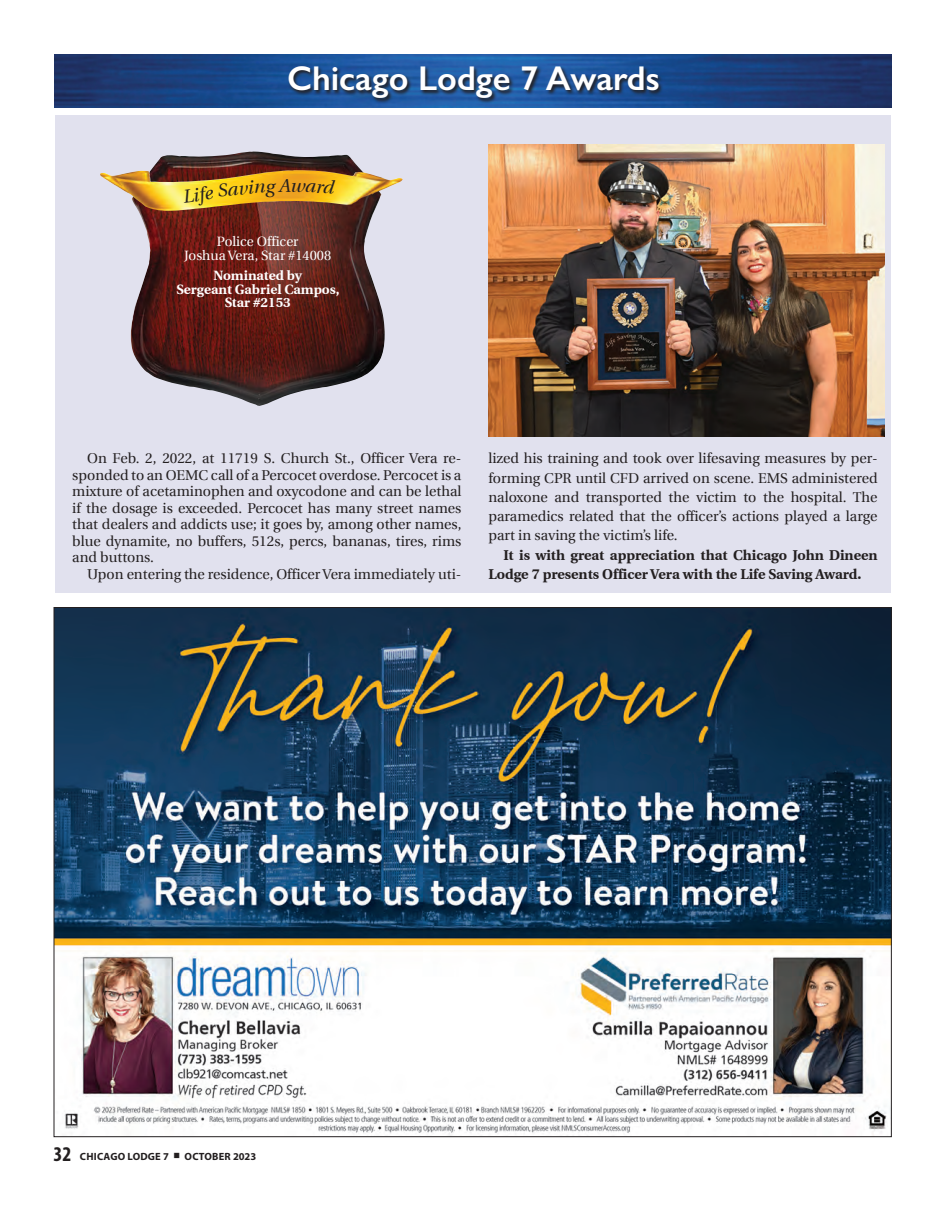
<style>
.page{position:relative;width:945px;height:1215px;background:#fff}
.page>*{position:absolute;margin:0;border:0;box-sizing:border-box;transform-origin:0 0}
.t1{font:600 34.5px "Gill Sans";color:#fff}
.t2{font:14.25px/16.5px "Utopia";color:#231f20;text-align:justify}
.t3{font:700 14.25px/19.4px "Utopia";color:#231f20}
.t4{font:700 13.5px/13.5px "Utopia";color:#fff;text-align:center}
.t5{font:13.5px/13.5px "Utopia";color:#fff;text-align:center}
.t6{font:700 10.5px "Myriad Pro";letter-spacing:.02em;color:#231f20}
.s1{font-stretch:condensed;font-size:21px}
.s2{font-family:"Minion Pro";font-weight:400;font-size:18px}
</style>
<div class="page">
<img style="left:56px;top:609px;width:834px;height:526px">
<img style="left:55px;top:54px;width:837px;height:54px">
<svg style="left:288px;top:65px;width:376px;height:38px;background:#204c85"></svg>
<div style="left:55px;top:115px;width:836px;height:477px;background:#e1e1ee"></div>
<img style="left:131px;top:151px;width:254px;height:255px">
<img style="left:100px;top:170px;width:303px;height:41px">
<img style="left:488px;top:144px;width:396px;height:292px">
<svg style="left:182px;top:179px;width:153px;height:27px;background:#e9b422"></svg>
<h1 class="t1" style="left:287px;top:57px;width:374px">Chicago Lodge 7 Awards</h1>
<p class="t5" style="left:184px;top:235px;width:148px">Police Officer<br>Joshua Vera, Star #14008</p>
<p class="t4" style="left:176px;top:269px;width:165px">Nominated by<br>Sergeant Gabriel Campos,<br>Star #2153</p>
<p class="t2" style="left:72px;top:450px;width:391px;text-indent:15px">On Feb. 2, 2022, at 11719 S. Church St., Officer Vera re&shy;sponded to an OEMC call of a Percocet overdose. Percocet is a mixture of acetaminophen and oxycodone and can be lethal if the dosage is exceeded. Percocet has many street names that dealers and addicts use; it goes by, among other names, blue dynamite, no buffers, 512s, percs, bananas, tires, rims and buttons.</p>
<p class="t2" style="left:87px;top:566px;width:376px">Upon entering the residence, Officer Vera immediately uti-</p>
<p class="t2" style="left:488px;top:449px;width:391px;line-height:19.4px">lized his training and took over lifesaving measures by per&shy;forming CPR until CFD arrived on scene. EMS administered naloxone and transported the victim to the hospital. The paramedics related that the officer’s actions played a large part in saving the victim’s life.</p>
<p class="t3" style="left:488px;top:545px;width:391px;text-indent:15px">It is with great appreciation that Chicago John Dineen<br>Lodge 7 presents Officer Vera with the Life Saving Award.</p>
<p class="t6" style="left:53px;top:1150px;width:204px"><span class="s1">32</span> CHICAGO LODGE 7 <span class="s2">■</span> OCTOBER 2023</p>
</div>
